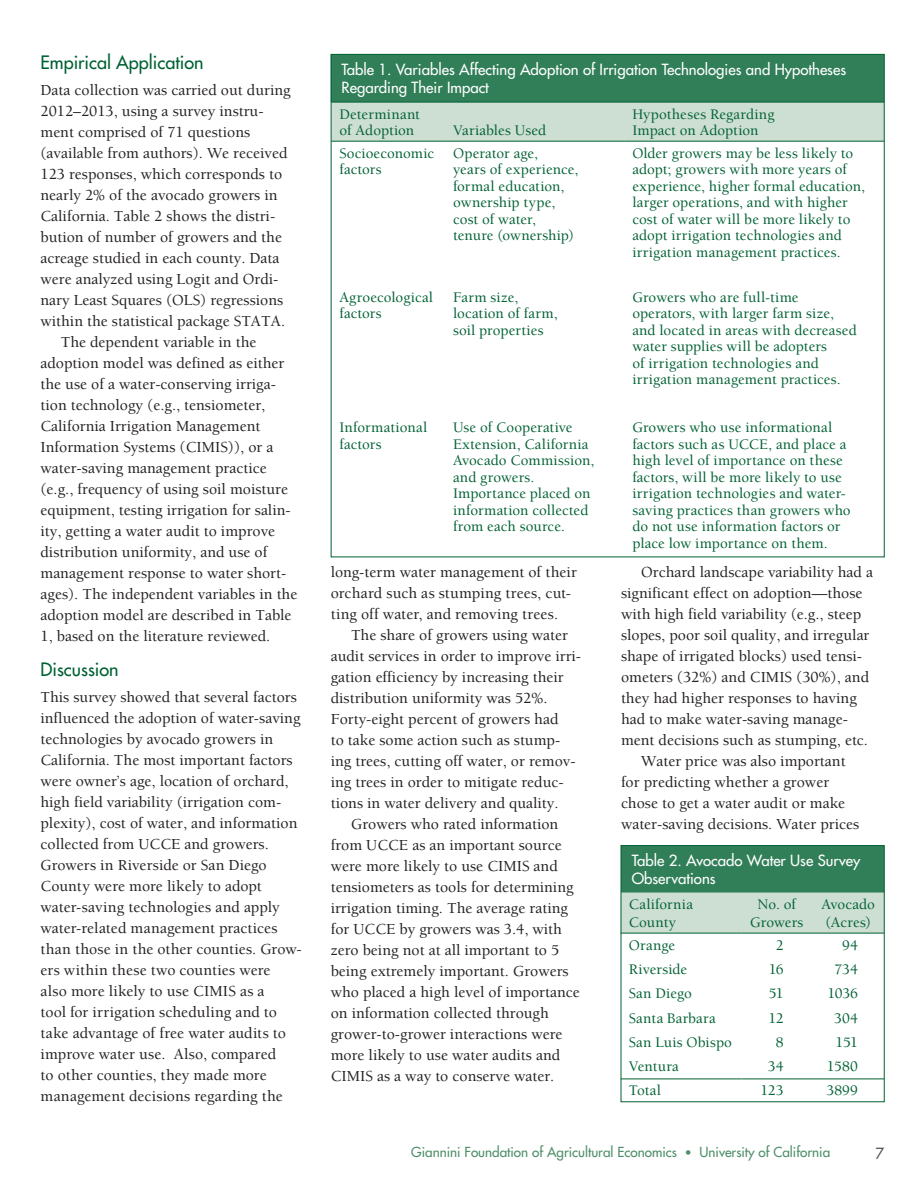
<style>
.page{position:relative;width:918px;height:1188px;background:#fff}
.page>*{position:absolute;margin:0;border:0;box-sizing:border-box;transform-origin:0 0}
.Heading{font:500 18px "Futura Std";color:#006133}
.A-parag_text_indent{font:500 15.75px/21px "Berkeley Std";color:#231f20}
.A-parag_text_no_inde{font:500 15.75px/21px "Berkeley Std";color:#231f20}
.A-Table_guts{font:500 15px/16.5px "Berkeley Std";letter-spacing:.005em;color:#006133}
.A-Table_title_2_line{font:500 15px/18px "Futura Std";color:#fff}
.t1{font:500 15px "Futura Std";color:#57585a}
.t2{font:500 13.5px "Futura Std";color:#4e8f6b}
.s1{font-size:12px}
</style>
<div class="page">
<div style="left:331px;top:54px;width:553px;height:48px;background:#317f58"></div>
<div style="left:333px;top:103px;width:550px;height:38px;background:#cdded3"></div>
<hr style="left:331px;top:102px;width:114px;height:1px;background:#006133">
<hr style="left:445px;top:102px;width:179px;height:1px;background:#006133">
<hr style="left:624px;top:102px;width:260px;height:1px;background:#006133">
<hr style="left:331px;top:141px;width:114px;height:1px;background:#006133">
<hr style="left:445px;top:141px;width:179px;height:1px;background:#006133">
<hr style="left:624px;top:141px;width:260px;height:1px;background:#006133">
<div style="left:621px;top:845px;width:263px;height:48px;background:#317f58"></div>
<div style="left:623px;top:893px;width:260px;height:40px;background:#cdded3"></div>
<hr style="left:621px;top:933px;width:120px;height:1px;background:#006133">
<hr style="left:741px;top:933px;width:69px;height:1px;background:#006133">
<hr style="left:810px;top:933px;width:74px;height:1px;background:#006133">
<hr style="left:621px;top:1079px;width:120px;height:1px;background:#006133">
<hr style="left:741px;top:1079px;width:69px;height:1px;background:#006133">
<hr style="left:810px;top:1079px;width:74px;height:1px;background:#006133">
<div style="left:621px;top:845px;width:264px;height:257px;border:1px solid #006133"></div>
<p class="Heading" style="left:40px;top:51px;width:165px">Empirical Application</p>
<p class="A-parag_text_no_inde" style="left:40px;top:80px;width:252px">Data collection was carried out during 2012–2013, using a survey instru&shy;ment comprised of 71 questions (available from authors). We received 123 responses, which corresponds to nearly 2% of the avocado growers in California. Table 2 shows the distri&shy;bution of number of growers and the acreage studied in each county. Data were analyzed using Logit and Ordi&shy;nary Least Squares (OLS) regressions within the statistical package STATA.</p>
<p class="A-parag_text_indent" style="left:40px;top:332px;width:258px;text-indent:20px">The dependent variable in the adoption model was defined as either the use of a water-conserving irriga&shy;tion technology (e.g., tensiometer, California Irrigation Management Information Systems (CIMIS)), or a water-saving management practice (e.g., frequency of using soil moisture equipment, testing irrigation for salin&shy;ity, getting a water audit to improve distribution uniformity, and use of management response to water short&shy;ages). The independent variables in the adoption model are described in Table 1, based on the literature reviewed.</p>
<p class="Heading" style="left:40px;top:658px;width:80px">Discussion</p>
<p class="A-parag_text_no_inde" style="left:40px;top:687px;width:262px">This survey showed that several factors influenced the adoption of water-saving technologies by avocado growers in California. The most important factors were owner’s age, location of orchard, high field variability (irrigation com&shy;plexity), cost of water, and information collected from UCCE and growers.</p>
<p class="A-parag_text_no_inde" style="left:40px;top:855px;width:263px">Growers in Riverside or San Diego County were more likely to adopt water-saving technologies and apply water-related management practices than those in the other counties. Grow&shy;ers within these two counties were<br>also more likely to use CIMIS as a<br>tool for irrigation scheduling and to take advantage of free water audits to improve water use. Also, compared<br>to other counties, they made more management decisions regarding the</p>
<p class="A-Table_title_2_line" style="left:342px;top:61px;width:506px">Table 1. Variables Affecting Adoption of Irrigation Technologies and Hypotheses<br>Regarding Their Impact</p>
<p class="A-Table_guts" style="left:340px;top:106px;width:82px">Determinant of Adoption</p>
<p class="A-Table_guts" style="left:453px;top:123px;width:95px">Variables Used</p>
<p class="A-Table_guts" style="left:632px;top:106px;width:144px">Hypotheses Regarding<br>Impact on Adoption</p>
<p class="A-Table_guts" style="left:340px;top:145px;width:96px">Socioeconomic factors</p>
<p class="A-Table_guts" style="left:453px;top:145px;width:127px">Operator age,<br>years of experience, formal education, ownership type, cost of water, tenure (ownership)</p>
<p class="A-Table_guts" style="left:632px;top:145px;width:234px">Older growers may be less likely to adopt; growers with more years of experience, higher formal education, larger operations, and with higher cost of water will be more likely to adopt irrigation technologies and irrigation management practices.</p>
<p class="A-Table_guts" style="left:340px;top:289px;width:95px">Agroecological factors</p>
<p class="A-Table_guts" style="left:453px;top:289px;width:106px">Farm size, location of farm, soil properties</p>
<p class="A-Table_guts" style="left:632px;top:289px;width:226px">Growers who are full-time operators, with larger farm size, and located in areas with decreased water supplies will be adopters<br>of irrigation technologies and irrigation management practices.</p>
<p class="A-Table_guts" style="left:340px;top:420px;width:89px">Informational factors</p>
<p class="A-Table_guts" style="left:453px;top:420px;width:143px">Use of Cooperative<br>Extension, California<br>Avocado Commission, and growers.</p>
<p class="A-Table_guts" style="left:453px;top:486px;width:139px">Importance placed on information collected from each source.</p>
<p class="A-Table_guts" style="left:632px;top:420px;width:220px">Growers who use informational factors such as UCCE, and place a high level of importance on these factors, will be more likely to use irrigation technologies and water&shy;saving practices than growers who do not use information factors or place low importance on them.</p>
<p class="A-parag_text_no_inde" style="left:331px;top:562px;width:248px">long-term water management of their orchard such as stumping trees, cut&shy;ting off water, and removing trees.</p>
<p class="A-parag_text_indent" style="left:331px;top:625px;width:252px;text-indent:20px">The share of growers using water audit services in order to improve irri&shy;gation efficiency by increasing their distribution uniformity was 52%.<br>Forty-eight percent of growers had<br>to take some action such as stump&shy;ing trees, cutting off water, or remov&shy;ing trees in order to mitigate reduc&shy;tions in water delivery and quality.</p>
<p class="A-parag_text_indent" style="left:331px;top:814px;width:251px;text-indent:20px">Growers who rated information from UCCE as an important source were more likely to use CIMIS and tensiometers as tools for determining irrigation timing. The average rating for UCCE by growers was 3.4, with zero being not at all important to 5 being extremely important. Growers who placed a high level of importance on information collected through grower-to-grower interactions were more likely to use water audits and CIMIS as a way to conserve water.</p>
<p class="A-parag_text_indent" style="left:621px;top:562px;width:254px;text-indent:20px">Orchard landscape variability had a significant effect on adoption—those with high field variability (e.g., steep slopes, poor soil quality, and irregular shape of irrigated blocks) used tensi&shy;ometers (32%) and CIMIS (30%), and they had higher responses to having had to make water-saving manage&shy;ment decisions such as stumping, etc.</p>
<p class="A-parag_text_indent" style="left:621px;top:751px;width:240px;text-indent:20px">Water price was also important for predicting whether a grower chose to get a water audit or make water-saving decisions. Water prices</p>
<p class="A-Table_title_2_line" style="left:632px;top:852px;width:230px">Table 2. Avocado Water Use Survey<br>Observations</p>
<p class="A-Table_guts" style="left:629px;top:896px;width:66px;line-height:18px">California<br>County</p>
<p class="A-Table_guts" style="left:750px;top:896px;width:55px;line-height:18px;text-align:center">No. of<br>Growers</p>
<p class="A-Table_guts" style="left:821px;top:896px;width:55px;line-height:18px">Avocado (Acres)</p>
<p class="A-Table_guts" style="left:629px;top:937px;width:48px">Orange</p>
<p class="A-Table_guts" style="left:776px;top:937px;width:9px">2</p>
<p class="A-Table_guts" style="left:842px;top:937px;width:17px">94</p>
<p class="A-Table_guts" style="left:629px;top:961px;width:60px">Riverside</p>
<p class="A-Table_guts" style="left:769px;top:961px;width:16px">16</p>
<p class="A-Table_guts" style="left:834px;top:961px;width:25px">734</p>
<p class="A-Table_guts" style="left:629px;top:986px;width:65px">San Diego</p>
<p class="A-Table_guts" style="left:769px;top:986px;width:16px">51</p>
<p class="A-Table_guts" style="left:828px;top:986px;width:32px">1036</p>
<p class="A-Table_guts" style="left:629px;top:1010px;width:88px">Santa Barbara</p>
<p class="A-Table_guts" style="left:768px;top:1010px;width:17px">12</p>
<p class="A-Table_guts" style="left:834px;top:1010px;width:25px">304</p>
<p class="A-Table_guts" style="left:629px;top:1034px;width:105px">San Luis Obispo</p>
<p class="A-Table_guts" style="left:776px;top:1034px;width:9px">8</p>
<p class="A-Table_guts" style="left:835px;top:1034px;width:24px">151</p>
<p class="A-Table_guts" style="left:629px;top:1059px;width:51px">Ventura</p>
<p class="A-Table_guts" style="left:768px;top:1059px;width:17px">34</p>
<p class="A-Table_guts" style="left:827px;top:1059px;width:33px">1580</p>
<p class="A-Table_guts" style="left:629px;top:1083px;width:34px">Total</p>
<p class="A-Table_guts" style="left:760px;top:1083px;width:25px">123</p>
<p class="A-Table_guts" style="left:827px;top:1083px;width:33px">3899</p>
<p class="t2" style="left:411px;top:1144px;width:421px">Giannini Foundation of Agricultural Economics <span class="s1">•</span> University of California</p>
<p class="t1" style="left:876px;top:1144px;width:10px">7</p>
</div>
